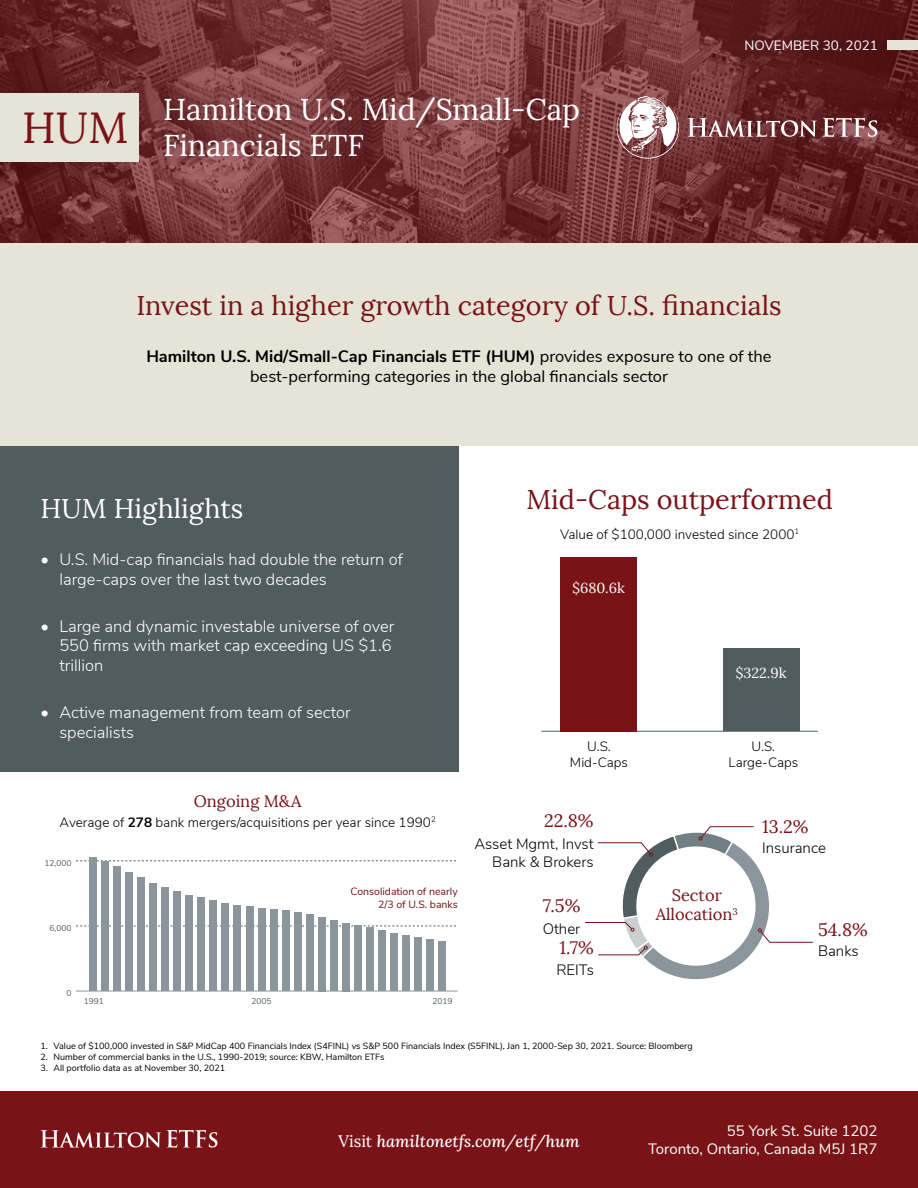
<style>
.page{position:relative;width:918px;height:1188px;background:#fff}
.page>*{position:absolute;margin:0;border:0;box-sizing:border-box;transform-origin:0 0}
.t1{font:43.35px "Lora";color:#7a1317}
.t2{font:30px/36px "Lora";color:#fff}
.t3{font:27px "Lora";color:#7a1317}
.t4{font:27px "Lora";color:#fff}
.t5{font:18px "Lora";color:#7a1317}
.t6{font:300 16.5px/19.8px "Nunito Sans";color:#fff}
.t7{font:16.5px/19.8px "Nunito Sans";color:#000;text-align:center}
.t8{font:italic 500 16.5px "Lora";color:#fff}
.t9{font:16.5px/19.8px "Lora";color:#7a1317;text-align:center}
.t10{font:300 15px/18px "Nunito Sans";color:#000;text-align:right}
.t11{font:15px/18px "Nunito Sans";color:#fff;text-align:right}
.t12{font:14.4px "Lora";color:#fff}
.t13{font:300 13.5px/16.2px "Nunito Sans";color:#000;text-align:center}
.t14{font:13.5px "Nunito Sans";color:#fff}
.t15{font:10.5px/12.6px "Nunito Sans";color:#721012;text-align:right}
.t16{font:9px "Nunito Sans";color:#000}
.t17{font:8.4px "Nunito Sans";color:#515d61}
.s1{font-weight:700}
.s2{font-weight:400;font-style:normal}
</style>
<div class="page">
<div style="left:0;top:437px;width:459px;height:335px;background:#515c60"></div>
<div style="left:0;top:1092px;width:918px;height:96px;background:#7a1317"></div>
<svg style="left:41px;top:1130px;width:176px;height:18px"></svg>
<svg style="left:0;top:0;width:918px;height:243px;background:#713436"></svg>
<div style="left:0;top:93px;width:139px;height:69px;background:#e6e3d7"></div>
<div style="left:887px;top:40px;width:31px;height:10px;background:#e6e3d7"></div>
<svg style="left:687px;top:118px;width:130px;height:19px"></svg>
<svg style="left:823px;top:118px;width:54px;height:19px"></svg>
<svg style="left:617px;top:96px;width:62px;height:63px"></svg>
<div style="left:0;top:243px;width:918px;height:203px;background:#e6e3d7"></div>
<hr style="left:542px;top:731px;width:276px;height:1px;background:#515c60">
<div style="left:560px;top:557px;width:77px;height:174px;background:#7a1317"></div>
<div style="left:723px;top:649px;width:77px;height:82px;background:#515c60"></div>
<hr style="left:76px;top:991px;width:382px;height:1px;background:#8b969c">
<svg style="left:76px;top:926px;width:380px;height:1px"></svg>
<svg style="left:76px;top:861px;width:380px;height:1px"></svg>
<div style="left:438px;top:941px;width:8px;height:50px;background:#8b969c"></div>
<div style="left:426px;top:940px;width:7px;height:51px;background:#8b969c"></div>
<div style="left:414px;top:938px;width:7px;height:53px;background:#8b969c"></div>
<div style="left:402px;top:936px;width:7px;height:55px;background:#8b969c"></div>
<div style="left:390px;top:933px;width:7px;height:58px;background:#8b969c"></div>
<div style="left:378px;top:930px;width:7px;height:61px;background:#8b969c"></div>
<div style="left:366px;top:928px;width:7px;height:63px;background:#8b969c"></div>
<div style="left:354px;top:925px;width:7px;height:66px;background:#8b969c"></div>
<div style="left:342px;top:923px;width:7px;height:68px;background:#8b969c"></div>
<div style="left:330px;top:920px;width:7px;height:71px;background:#8b969c"></div>
<div style="left:318px;top:917px;width:7px;height:74px;background:#8b969c"></div>
<div style="left:306px;top:914px;width:7px;height:77px;background:#8b969c"></div>
<div style="left:294px;top:912px;width:7px;height:79px;background:#8b969c"></div>
<div style="left:282px;top:911px;width:7px;height:80px;background:#8b969c"></div>
<div style="left:270px;top:909px;width:7px;height:82px;background:#8b969c"></div>
<div style="left:258px;top:908px;width:7px;height:83px;background:#8b969c"></div>
<div style="left:246px;top:907px;width:7px;height:84px;background:#8b969c"></div>
<div style="left:234px;top:905px;width:7px;height:86px;background:#8b969c"></div>
<div style="left:222px;top:903px;width:7px;height:88px;background:#8b969c"></div>
<div style="left:210px;top:901px;width:7px;height:90px;background:#8b969c"></div>
<div style="left:198px;top:898px;width:7px;height:93px;background:#8b969c"></div>
<div style="left:186px;top:896px;width:7px;height:95px;background:#8b969c"></div>
<div style="left:174px;top:892px;width:7px;height:99px;background:#8b969c"></div>
<div style="left:162px;top:888px;width:7px;height:103px;background:#8b969c"></div>
<div style="left:150px;top:883px;width:7px;height:108px;background:#8b969c"></div>
<div style="left:138px;top:878px;width:7px;height:113px;background:#8b969c"></div>
<div style="left:126px;top:872px;width:7px;height:119px;background:#8b969c"></div>
<div style="left:114px;top:867px;width:7px;height:124px;background:#8b969c"></div>
<div style="left:102px;top:862px;width:7px;height:129px;background:#8b969c"></div>
<div style="left:90px;top:857px;width:7px;height:134px;background:#8b969c"></div>
<svg style="left:585px;top:826px;width:228px;height:154px"></svg>
<h1 class="t1" style="left:22px;top:101px;width:108px">HUM</h1>
<h2 class="t2" style="left:163px;top:91px;width:419px">Hamilton U.S. Mid/Small-Cap<br>Financials ETF</h2>
<h3 class="t14" style="left:745px;top:36px;width:135px">NOVEMBER 30, 2021</h3>
<h3 class="t3" style="left:136px;top:289px;width:647px">Invest in a higher growth category of U.S. financials</h3>
<h3 class="t7" style="left:146px;top:345px;width:627px"><span class="s1">Hamilton U.S. Mid/Small-Cap Financials ETF (HUM)</span> provides exposure to one of the best-performing categories in the global financials sector</h3>
<h3 class="t4" style="left:40px;top:492px;width:204px">HUM Highlights</h3>
<h3 class="t6" style="left:59px;top:548px;width:345px;text-indent:-19px">• U.S. Mid-cap financials had double the return of large-caps over the last two decades</h3>
<h3 class="t6" style="left:59px;top:615px;width:337px;text-indent:-19px">• Large and dynamic investable universe of over<br>550 firms with market cap exceeding US $1.6 trillion</h3>
<h3 class="t6" style="left:59px;top:701px;width:293px;text-indent:-19px">• Active management from team of sector specialists</h3>
<h3 class="t9" style="left:194px;top:791px;width:109px">Ongoing M&amp;A</h3>
<h3 class="t13" style="left:60px;top:813px;width:378px">Average of <span class="s1">278</span> bank mergers/acquisitions per year since 1990<sup>2</sup></h3>
<p class="t17" style="left:44px;top:857px;width:29px">12,000</p>
<p class="t17" style="left:49px;top:922px;width:23px">6,000</p>
<p class="t15" style="left:350px;top:885px;width:109px">Consolidation of nearly<br>2/3 of U.S. banks</p>
<p class="t17" style="left:66px;top:987px;width:7px">0</p>
<p class="t17" style="left:84px;top:995px;width:22px">1991</p>
<p class="t17" style="left:252px;top:995px;width:22px">2005</p>
<p class="t17" style="left:433px;top:995px;width:22px">2019</p>
<h3 class="t3" style="left:527px;top:483px;width:308px">Mid-Caps outperformed</h3>
<h3 class="t13" style="left:560px;top:525px;width:241px">Value of $100,000 invested since 2000<sup>1</sup></h3>
<h3 class="t12" style="left:572px;top:577px;width:54px">$680.6k</h3>
<h3 class="t12" style="left:736px;top:662px;width:52px">$322.9k</h3>
<h3 class="t13" style="left:570px;top:738px;width:60px">U.S.<br>Mid-Caps</h3>
<h3 class="t13" style="left:729px;top:738px;width:71px">U.S.<br>Large-Caps</h3>
<h3 class="t5" style="left:544px;top:809px;width:51px">22.8%</h3>
<h3 class="t5" style="left:762px;top:815px;width:48px">13.2%</h3>
<h3 class="t10" style="left:474px;top:834px;width:121px">Asset Mgmt, Invst<br>Bank &amp; Brokers</h3>
<h3 class="t10" style="left:762px;top:838px;width:65px">Insurance</h3>
<h3 class="t5" style="left:543px;top:895px;width:39px">7.5%</h3>
<h3 class="t9" style="left:656px;top:885px;width:84px">Sector<br>Allocation<sup>3</sup></h3>
<h3 class="t10" style="left:543px;top:919px;width:39px">Other</h3>
<h3 class="t5" style="left:560px;top:937px;width:36px">1.7%</h3>
<h3 class="t10" style="left:556px;top:960px;width:39px">REITs</h3>
<h3 class="t5" style="left:818px;top:919px;width:51px">54.8%</h3>
<h3 class="t10" style="left:818px;top:941px;width:42px">Banks</h3>
<p class="t16" style="left:40px;top:1039px;width:654px">1. Value of $100,000 invested in S&amp;P MidCap 400 Financials Index (S4FINL) vs S&amp;P 500 Financials Index (S5FINL), Jan 1, 2000-Sep 30, 2021. Source: Bloomberg</p>
<p class="t16" style="left:40px;top:1050px;width:345px">2. Number of commercial banks in the U.S., 1990-2019; source: KBW, Hamilton ETFs</p>
<p class="t16" style="left:40px;top:1061px;width:186px">3. All portfolio data as at November 30, 2021</p>
<h3 class="t8" style="left:338px;top:1130px;width:243px"><span class="s2">Visit</span> hamiltonetfs.com/etf/hum</h3>
<h3 class="t11" style="left:648px;top:1120px;width:231px">55 York St. Suite 1202<br>Toronto, Ontario, Canada M5J 1R7</h3>
</div>
